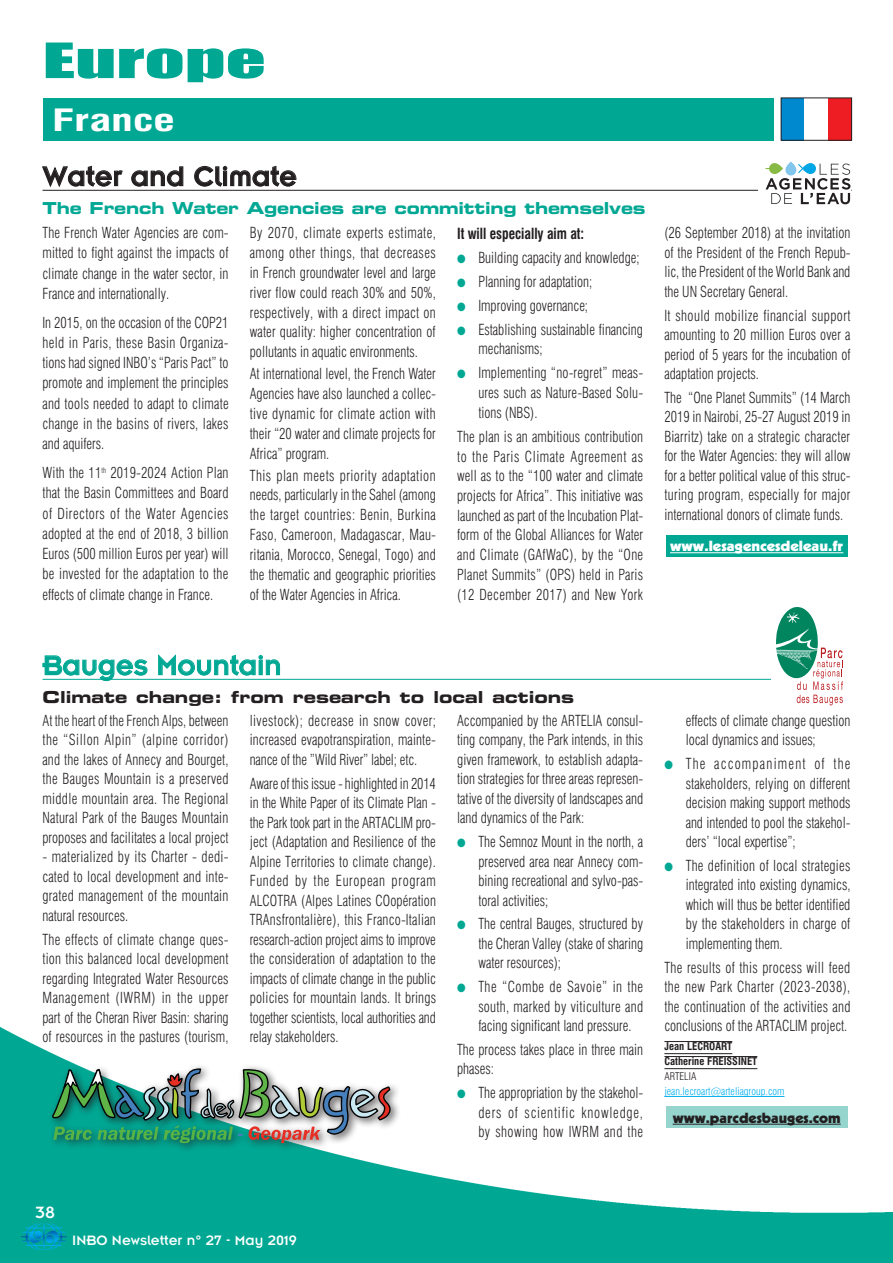
<style>
.page{position:relative;width:893px;height:1263px;background:#fff}
.page>*{position:absolute;margin:0;border:0;box-sizing:border-box;transform-origin:0 0}
.t1{font:45px "Impact";color:#00a894;scale:1.75 1}
.t2{font:30px "Insignia";color:#231f20}
.t3{font:30px "Insignia";color:#00a894}
.t4{font:700 condensed 30px "Swiss 721 BT";color:#fff;scale:1.5 1}
.t5{font:18px "Insignia";color:#fff}
.t6{font:16.5px "Eurostile Bold Extended Two";letter-spacing:-.01em;color:#00a894}
.t7{font:16.5px "Eurostile Bold Extended Two";color:#231f20}
.t8{font:300 condensed 15px/19.5px "Swiss 721 BT";color:#231f20;text-align:justify;scale:.9 1}
.t9{font:15px "Insignia";color:#fff}
.t10{font:700 condensed 15px "Swiss 721 BT";color:#231f20;scale:.9 1}
.t11{font:900 14.25px "Kabel";color:#fff;scale:1.14 1}
.t12{font:900 14.25px "Kabel";color:#231f20;scale:1.1 1}
.t13{font:700 condensed 10.5px/15px "Swiss 721 BT";color:#231f20}
.t14{font:300 condensed 10.5px "Swiss 721 BT";color:#00aeef}
.t15{font:300 condensed 10.5px "Swiss 721 BT";color:#231f20}
.s1{color:#00a894}
</style>
<div class="page">
<img style="left:0;top:1027px;width:893px;height:236px">
<svg style="left:21px;top:1223px;width:46px;height:27px"></svg>
<div style="left:44px;top:98px;width:730px;height:42px;background:#00a894"></div>
<div style="left:781px;top:98px;width:24px;height:42px;background:#0089cf"></div>
<div style="left:828px;top:98px;width:24px;height:42px;background:#ee1d23"></div>
<div style="left:666px;top:535px;width:181px;height:21px;background:#00a894"></div>
<hr style="left:670px;top:552px;width:173px;height:1px;background:#fff">
<hr style="left:43px;top:190px;width:809px;height:1px;background:#231f20">
<svg style="left:42px;top:166px;width:81px;height:22px"></svg>
<svg style="left:131px;top:166px;width:52px;height:21px"></svg>
<svg style="left:194px;top:166px;width:103px;height:21px"></svg>
<div style="left:758px;top:162px;width:92px;height:44px;background:#fff"></div>
<svg style="left:765px;top:163px;width:85px;height:41px"></svg>
<hr style="left:43px;top:679px;width:807px;height:1px;background:#00a894">
<svg style="left:42px;top:655px;width:106px;height:26px"></svg>
<svg style="left:158px;top:654px;width:122px;height:22px"></svg>
<hr style="left:664px;top:1041px;width:68px;height:1px;background:#231f20">
<hr style="left:664px;top:1053px;width:68px;height:1px;background:#231f20">
<hr style="left:664px;top:1056px;width:93px;height:1px;background:#231f20">
<hr style="left:664px;top:1068px;width:93px;height:1px;background:#231f20">
<hr style="left:664px;top:1096px;width:120px;height:1px;background:#00aeef">
<div style="left:666px;top:1106px;width:181px;height:22px;background:#96d5ce"></div>
<hr style="left:673px;top:1124px;width:168px;height:1px;background:#231f20">
<div style="left:48px;top:1063px;width:353px;height:91px;background:#231f20;opacity:.75"></div>
<svg style="left:52px;top:1068px;width:340px;height:75px"></svg>
<div style="left:771px;top:596px;width:79px;height:111px;background:#fff"></div>
<svg style="left:776px;top:607px;width:67px;height:98px"></svg>
<h1 class="t1" style="left:43px;top:33px;width:129px">Europe</h1>
<h2 class="t4" style="left:52px;top:102px;width:83px">France</h2>
<h2 class="t2" style="left:43px;top:161px;width:256px">Water and Climate</h2>
<p class="t6" style="left:43px;top:196px;width:605px">The French Water Agencies are committing themselves</p>
<p class="t8" style="left:43px;top:223px;width:208px;line-height:20.2px">The French Water Agencies are com&shy;mitted to fight against the impacts of climate change in the water sector, in France and internationally.</p>
<p class="t8" style="left:43px;top:312px;width:208px;line-height:20.2px">In 2015, on the occasion of the COP21 held in Paris, these Basin Organiza&shy;tions had signed INBO’s “Paris Pact” to promote and implement the principles and tools needed to adapt to climate change in the basins of rivers, lakes and aquifers.</p>
<p class="t8" style="left:43px;top:462px;width:208px;line-height:20.2px">With the 11<sup>th</sup> 2019-2024 Action Plan that the Basin Committees and Board of Directors of the Water Agencies adopted at the end of 2018, 3 billion Euros (500 million Euros per year) will be invested for the adaptation to the effects of climate change in France.</p>
<p class="t8" style="left:250px;top:223px;width:208px">By 2070, climate experts estimate, among other things, that decreases in French groundwater level and large river flow could reach 30% and 50%, respectively, with a direct impact on water quality: higher concentration of pollutants in aquatic environments.</p>
<p class="t8" style="left:250px;top:364px;width:208px">At international level, the French Water Agencies have also launched a collec&shy;tive dynamic for climate action with their “20 water and climate projects for Africa” program.</p>
<p class="t8" style="left:250px;top:465px;width:208px">This plan meets priority adaptation needs, particularly in the Sahel (among the target countries: Benin, Burkina Faso, Cameroon, Madagascar, Mau&shy;ritania, Morocco, Senegal, Togo) and the thematic and geographic priorities of the Water Agencies in Africa.</p>
<p class="t10" style="left:457px;top:224px;width:143px">It will especially aim at:</p>
<p class="t8" style="left:457px;top:248px;width:204px"><span class="s1">●</span> Building capacity and knowledge;</p>
<p class="t8" style="left:457px;top:271px;width:152px"><span class="s1">●</span> Planning for adaptation;</p>
<p class="t8" style="left:457px;top:295px;width:147px"><span class="s1">●</span> Improving governance;</p>
<p class="t8" style="left:478px;top:319px;width:184px;text-indent:-21px"><span class="s1">●</span> Establishing sustainable financing mechanisms;</p>
<p class="t8" style="left:478px;top:363px;width:185px;text-indent:-21px"><span class="s1">●</span> Implementing “no-regret” meas&shy;ures such as Nature-Based Solu&shy;tions (NBS).</p>
<p class="t8" style="left:457px;top:426px;width:208px">The plan is an ambitious contribution to the Paris Climate Agreement as well as to the “100 water and climate projects for Africa”. This initiative was launched as part of the Incubation Plat&shy;form of the Global Alliances for Water and Climate (GAfWaC), by the “One Planet Summits” (OPS) held in Paris (12 December 2017) and New York</p>
<p class="t8" style="left:664px;top:223px;width:208px">(26 September 2018) at the invitation of the President of the French Repub&shy;lic, the President of the World Bank and the UN Secretary General.</p>
<p class="t8" style="left:664px;top:305px;width:208px">It should mobilize financial support amounting to 20 million Euros over a period of 5 years for the incubation of adaptation projects.</p>
<p class="t8" style="left:664px;top:388px;width:208px">The “One Planet Summits” (14 March 2019 in Nairobi, 25-27 August 2019 in Biarritz) take on a strategic character for the Water Agencies: they will allow for a better political value of this struc&shy;turing program, especially for major international donors of climate funds.</p>
<p class="t11" style="left:670px;top:537px;width:154px">www.lesagencesdeleau.fr</p>
<h2 class="t3" style="left:43px;top:650px;width:241px">Bauges Mountain</h2>
<p class="t7" style="left:43px;top:685px;width:533px">Climate change: from research to local actions</p>
<p class="t8" style="left:43px;top:711px;width:208px">At the heart of the French Alps, between the “Sillon Alpin” (alpine corridor) and the lakes of Annecy and Bourget, the Bauges Mountain is a preserved middle mountain area. The Regional Natural Park of the Bauges Mountain proposes and facilitates a local project</p>
<p class="t8" style="left:43px;top:847px;width:208px">- materialized by its Charter - dedi&shy;cated to local development and inte&shy;grated management of the mountain natural resources.</p>
<p class="t8" style="left:43px;top:929px;width:208px">The effects of climate change ques&shy;tion this balanced local development regarding Integrated Water Resources Management (IWRM) in the upper part of the Cheran River Basin: sharing of resources in the pastures (tourism,</p>
<p class="t8" style="left:250px;top:711px;width:208px">livestock); decrease in snow cover; increased evapotranspiration, mainte&shy;nance of the ”Wild River” label; etc.</p>
<p class="t8" style="left:250px;top:773px;width:208px">Aware of this issue - highlighted in 2014 in the White Paper of its Climate Plan - the Park took part in the ARTACLIM pro&shy;ject (Adaptation and Resilience of the Alpine Territories to climate change).<br>Funded by the European program ALCOTRA (Alpes Latines COopération TRAnsfrontalière), this Franco-Italian research-action project aims to improve the consideration of adaptation to the impacts of climate change in the public policies for mountain lands. It brings together scientists, local authorities and relay stakeholders.</p>
<p class="t8" style="left:457px;top:711px;width:208px">Accompanied by the ARTELIA consul&shy;ting company, the Park intends, in this given framework, to establish adapta&shy;tion strategies for three areas represen&shy;tative of the diversity of landscapes and land dynamics of the Park:</p>
<p class="t8" style="left:478px;top:832px;width:185px;text-indent:-21px"><span class="s1">●</span> The Semnoz Mount in the north, a preserved area near Annecy com&shy;bining recreational and sylvo-pas&shy;toral activities;</p>
<p class="t8" style="left:478px;top:914px;width:185px;text-indent:-21px"><span class="s1">●</span> The central Bauges, structured by the Cheran Valley (stake of sharing water resources);</p>
<p class="t8" style="left:478px;top:977px;width:185px;text-indent:-21px"><span class="s1">●</span> The “Combe de Savoie” in the south, marked by viticulture and facing significant land pressure.</p>
<p class="t8" style="left:457px;top:1040px;width:208px">The process takes place in three main phases:</p>
<p class="t8" style="left:478px;top:1083px;width:185px;text-indent:-21px"><span class="s1">●</span> The appropriation by the stakehol&shy;ders of scientific knowledge, by showing how IWRM and the</p>
<p class="t8" style="left:686px;top:711px;width:185px">effects of climate change question local dynamics and issues;</p>
<p class="t8" style="left:686px;top:754px;width:185px;text-indent:-21px"><span class="s1">●</span> The accompaniment of the stakeholders, relying on different decision making support methods and intended to pool the stakehol&shy;ders’ “local expertise”;</p>
<p class="t8" style="left:686px;top:856px;width:185px;text-indent:-21px"><span class="s1">●</span> The definition of local strategies integrated into existing dynamics, which will thus be better identified by the stakeholders in charge of implementing them.</p>
<p class="t8" style="left:664px;top:957px;width:208px">The results of this process will feed the new Park Charter (2023-2038), the continuation of the activities and conclusions of the ARTACLIM project.</p>
<p class="t13" style="left:664px;top:1039px;width:94px">Jean LECROART<br>Catherine FREISSINET</p>
<p class="t15" style="left:664px;top:1070px;width:33px">ARTELIA</p>
<p class="t14" style="left:664px;top:1085px;width:122px">jean.lecroart@arteliagroup.com</p>
<p class="t12" style="left:673px;top:1109px;width:154px">www.parcdesbauges.com</p>
<p class="t5" style="left:35px;top:1203px;width:21px">38</p>
<p class="t9" style="left:72px;top:1232px;width:226px">INBO Newsletter n° 27 - May 2019</p>
</div>
